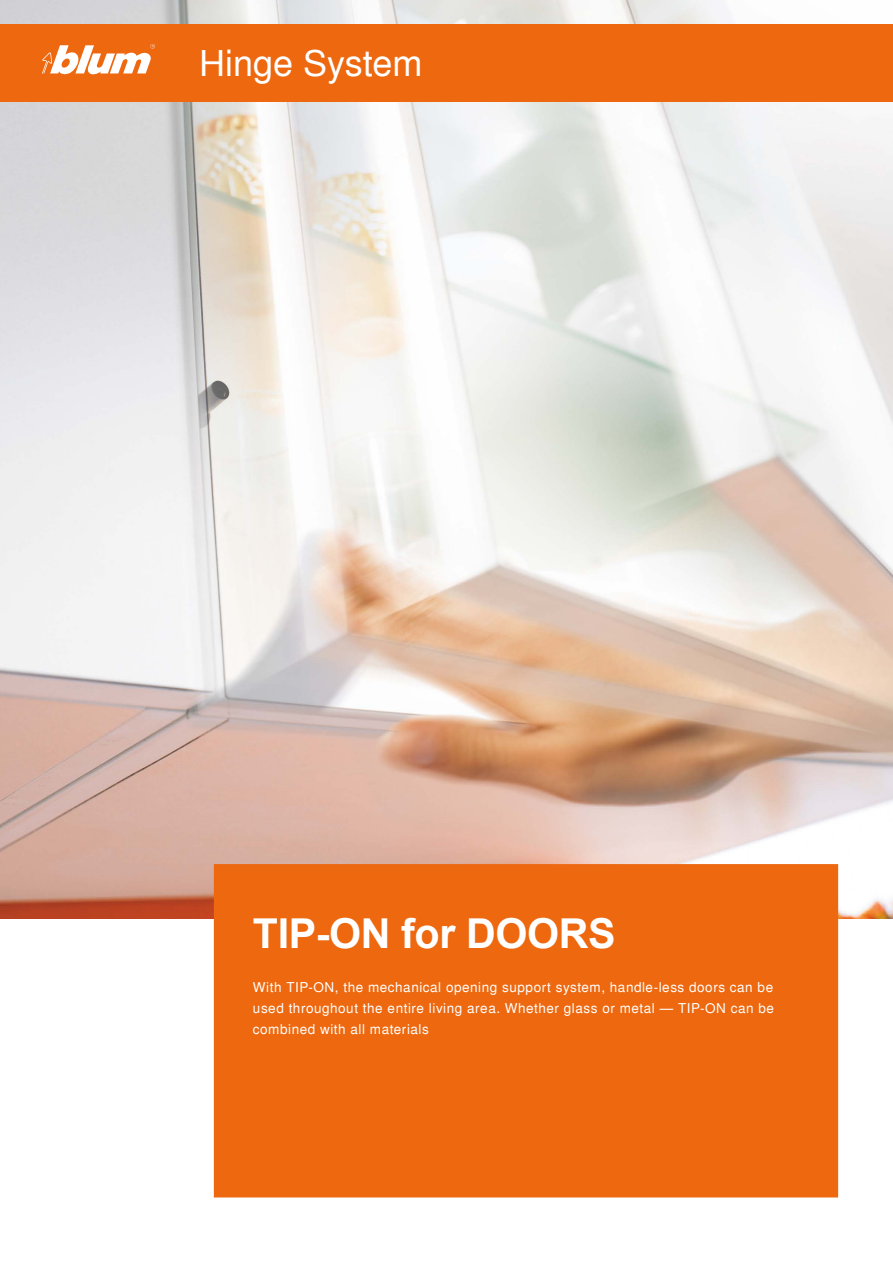
<style>
.page{position:relative;width:893px;height:1263px;background:#fff}
.page>*{position:absolute;margin:0;border:0;box-sizing:border-box;transform-origin:0 0}
.t1{font:700 41.25px "Arial";letter-spacing:-.01em;color:#fff}
.t2{font:36px "Nimbus San LCY";color:#fff}
.t3{font:13.5px/21px "Nimbus San LCY";letter-spacing:.04em;color:#fff;text-align:justify}
</style>
<div class="page">
<img style="left:0;top:0;width:893px;height:918px">
<div style="left:214px;top:864px;width:624px;height:333px;background:#ed680f;border:2px solid #ed680f"></div>
<div style="left:0;top:24px;width:893px;height:78px;background:#ed680f"></div>
<svg style="left:42px;top:44px;width:113px;height:31px"></svg>
<h2 class="t2" style="left:199px;top:42px;width:225px">Hinge System</h2>
<h1 class="t1" style="left:253px;top:906px;width:364px">TIP-ON for DOORS</h1>
<p class="t3" style="left:253px;top:976px;width:522px">With TIP-ON, the mechanical opening support system, handle-less doors can be used throughout the entire living area. Whether glass or metal — TIP-ON can be combined with all materials</p>
</div>
